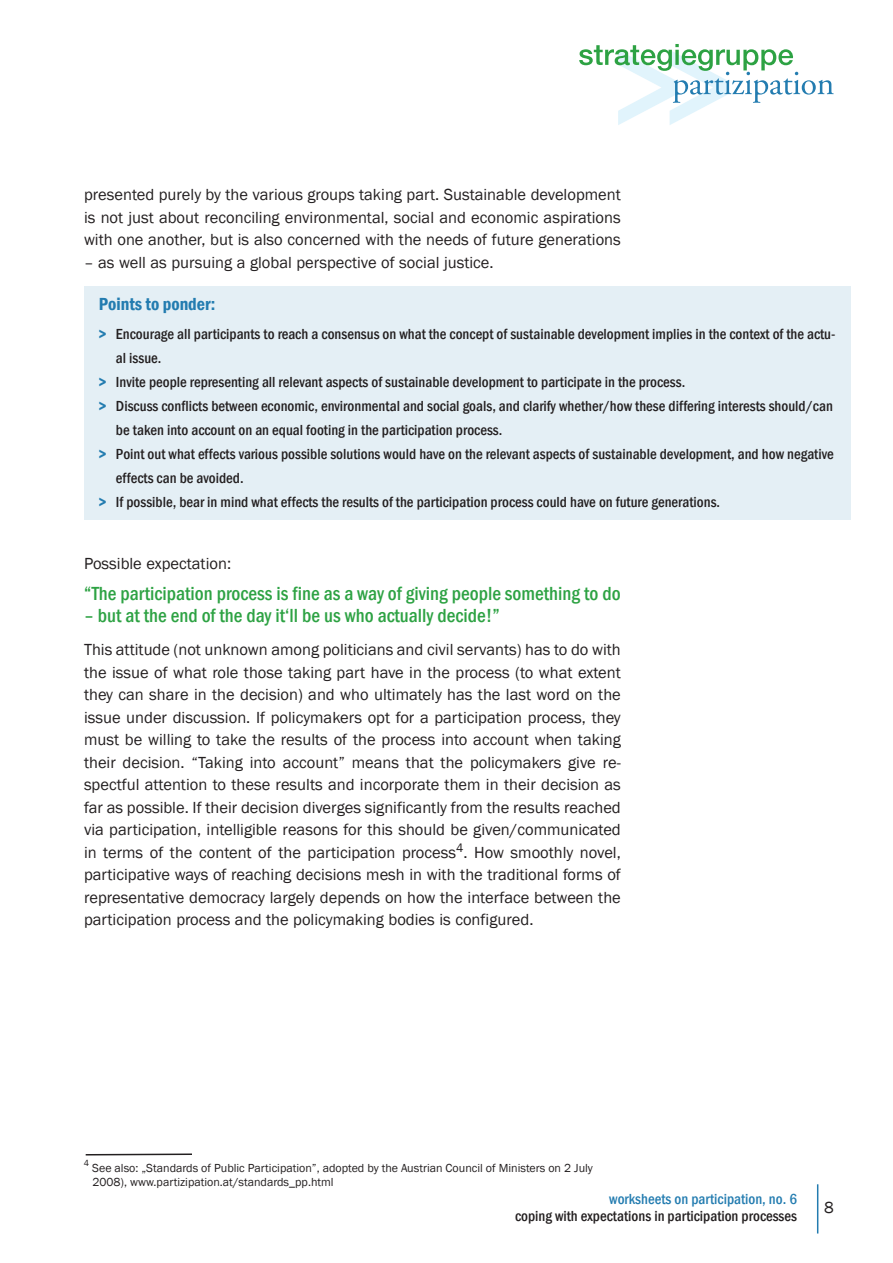
<style>
.page{position:relative;width:893px;height:1263px;background:#fff}
.page>*{position:absolute;margin:0;border:0;box-sizing:border-box;transform-origin:0 0}
.t1{font:500 condensed 19.5px "Franklin Gothic";color:#2da243}
.t2{font:600 condensed 18px "Franklin Gothic";color:#237cb0}
.t3{font:16.5px/22.5px "Franklin Gothic";color:#231f20;text-align:justify}
.t4{font:500 condensed 15px "Franklin Gothic";color:#231f20}
.t5{font:500 condensed 15px "Franklin Gothic";color:#237cb0}
.t6{font:12px/14.4px "Franklin Gothic";color:#231f20}
.t7{font:9px "Franklin Gothic";color:#231f20}
.s1{font-weight:600;color:#237cb0}
</style>
<div class="page">
<hr style="left:817px;top:1184px;width:1px;height:49px;background:#237cb0">
<svg style="left:579px;top:44px;width:254px;height:81px"></svg>
<div style="left:84px;top:286px;width:766px;height:234px;background:#e4eff5"></div>
<svg style="left:85px;top:1153px;width:107px;height:3px"></svg>
<p class="t3" style="left:84px;top:184px;width:538px">presented purely by the various groups taking part. Sustainable development is not just about reconciling environmental, social and economic aspirations with one another, but is also concerned with the needs of future generations</p>
<p class="t3" style="left:84px;top:251px;width:411px">– as well as pursuing a global perspective of social justice.</p>
<p class="t2" style="left:99px;top:292px;width:118px">Points to ponder:</p>
<p class="t4" style="left:99px;top:324px;width:738px"><span class="s1">&gt;</span> Encourage all participants to reach a consensus on what the concept of sustainable development implies in the context of the actu-</p>
<p class="t4" style="left:116px;top:348px;width:47px">al issue.</p>
<p class="t4" style="left:99px;top:372px;width:588px"><span class="s1">&gt;</span> Invite people representing all relevant aspects of sustainable development to participate in the process.</p>
<p class="t4" style="left:99px;top:396px;width:735px"><span class="s1">&gt;</span> Discuss conflicts between economic, environmental and social goals, and clarify whether/how these differing interests should/can</p>
<p class="t4" style="left:116px;top:420px;width:388px">be taken into account on an equal footing in the participation process.</p>
<p class="t4" style="left:99px;top:444px;width:736px"><span class="s1">&gt;</span> Point out what effects various possible solutions would have on the relevant aspects of sustainable development, and how negative</p>
<p class="t4" style="left:116px;top:468px;width:129px">effects can be avoided.</p>
<p class="t4" style="left:99px;top:492px;width:623px"><span class="s1">&gt;</span> If possible, bear in mind what effects the results of the participation process could have on future generations.</p>
<p class="t3" style="left:84px;top:552px;width:149px">Possible expectation:</p>
<p class="t1" style="left:84px;top:580px;width:538px">“The participation process is fine as a way of giving people something to do</p>
<p class="t1" style="left:84px;top:603px;width:417px">– but at the end of the day it‘ll be us who actually decide!”</p>
<p class="t3" style="left:84px;top:639px;width:538px">This attitude (not unknown among politicians and civil servants) has to do with the issue of what role those taking part have in the process (to what extent they can share in the decision) and who ultimately has the last word on the issue under discussion. If policymakers opt for a participation process, they must be willing to take the results of the process into account when taking their decision. “Taking into account” means that the policymakers give re&shy;spectful attention to these results and incorporate them in their decision as far as possible. If their decision diverges significantly from the results reached via participation, intelligible reasons for this should be given/communicated in terms of the content of the participation process<sup>4</sup>. How smoothly novel, participative ways of reaching decisions mesh in with the traditional forms of representative democracy largely depends on how the interface between the participation process and the policymaking bodies is configured.</p>
<p class="t7" style="left:84px;top:1157px;width:7px">4</p>
<p class="t6" style="left:92px;top:1161px;width:502px">See also: „Standards of Public Participation”, adopted by the Austrian Council of Ministers on 2 July<br>2008), www.partizipation.at/standards_pp.html</p>
<p class="t5" style="left:609px;top:1189px;width:189px">worksheets on participation, no. 6</p>
<p class="t4" style="left:515px;top:1206px;width:284px">coping with expectations in participation processes</p>
<p class="t3" style="left:824px;top:1197px;width:11px">8</p>
</div>
